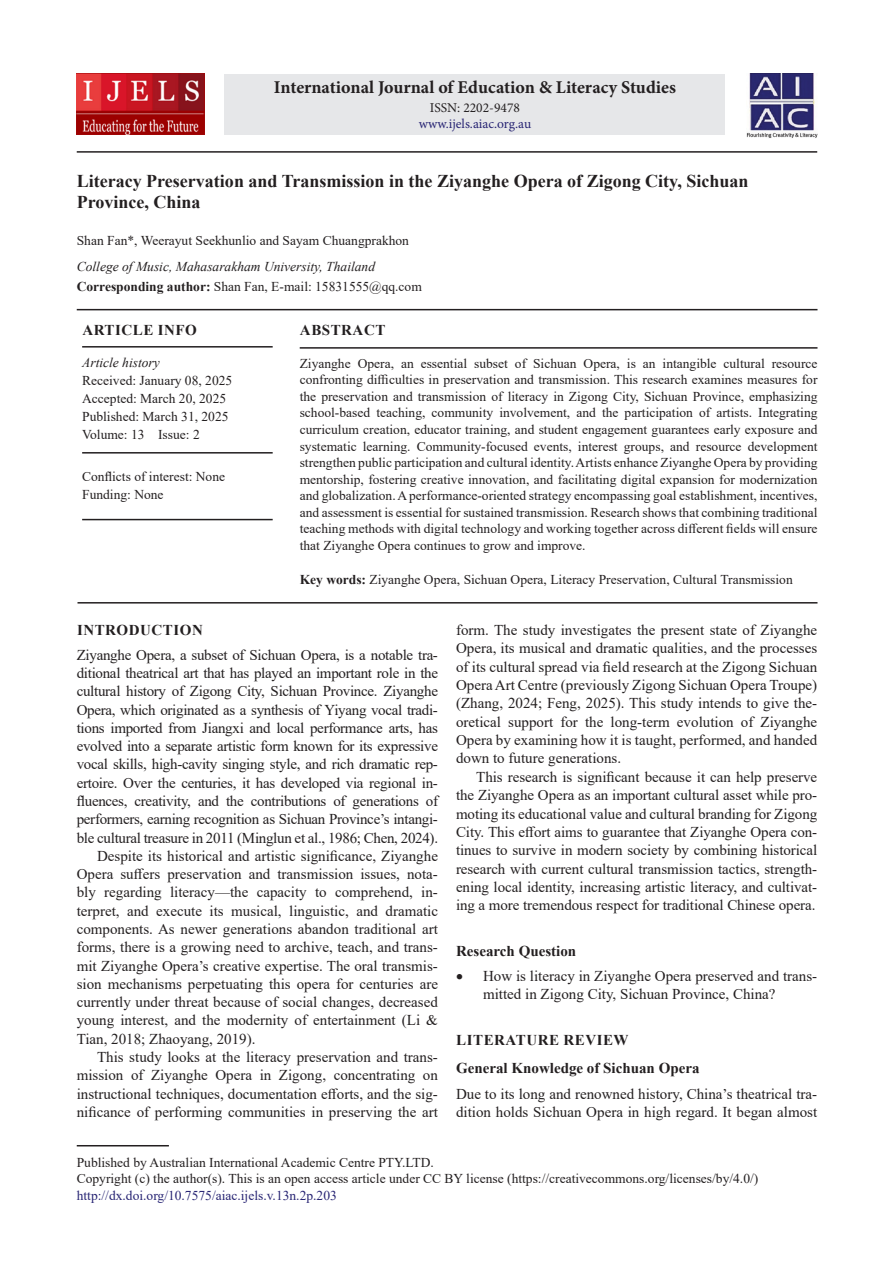
<style>
.page{position:relative;width:894px;height:1263px;background:#fff}
.page>*{position:absolute;margin:0;border:0;box-sizing:border-box;transform-origin:0 0}
.AT{font:700 18px/21px "Times New Roman";color:#231f20}
.J_Name{font:700 18px "Minion Pro";color:#231f20}
.TX{font:15px/18.3px "Times New Roman";color:#231f20;text-align:justify}
.TXFL{font:15px/18.3px "Times New Roman";color:#231f20;text-align:justify}
.L{font:15px/18.3px "Times New Roman";color:#231f20}
.H2_Above_H1{font:700 15px "Times New Roman";color:#231f20}
.H2_Above_H1-2{font:700 15px "Times New Roman";letter-spacing:.035em;color:#231f20}
.ART_INFO{font:700 15px "Times New Roman";letter-spacing:.035em;color:#231f20}
.ABSH{font:700 15px "Times New Roman";letter-spacing:.035em;color:#231f20}
.ABS{font:13.5px/16.5px "Times New Roman";color:#231f20;text-align:justify}
.PUB_Details{font:13.5px/16.5px "Times New Roman";color:#231f20}
.HIS{font:13.5px/18px "Times New Roman";color:#231f20}
.KWD{font:13.5px "Times New Roman";color:#231f20}
.ADD{font:13.5px "Times New Roman";color:#231f20}
.AU{font:13.5px "Times New Roman";color:#231f20}
.AFF{font:italic 13.5px "Times New Roman";color:#231f20}
.HIS_1{font:13.5px/18px "Times New Roman";color:#231f20}
.ISSN_Web{font:13.5px "Minion Pro";letter-spacing:-.005em;color:#282574}
.ISSN_Num{font:13.5px "Minion Pro";color:#231f20}
.s1{font-weight:700}
.s2{font-style:italic}
.s3{color:#282574}
</style>
<div class="page">
<hr style="left:77px;top:1145px;width:92px;height:1px;background:#231f20">
<div style="left:224px;top:74px;width:501px;height:60px;background:#e6e7e9"></div>
<img style="left:746px;top:73px;width:70px;height:65px">
<img style="left:77px;top:73px;width:127px;height:61px">
<hr style="left:77px;top:309px;width:740px;height:1px;background:#231f20">
<hr style="left:299px;top:347px;width:518px;height:2px;background:#231f20">
<hr style="left:77px;top:602px;width:740px;height:1px;background:#231f20">
<hr style="left:77px;top:151px;width:739px;height:2px;background:#231f20">
<hr style="left:82px;top:346px;width:190px;height:1px;background:#231f20">
<hr style="left:82px;top:452px;width:190px;height:1px;background:#231f20">
<hr style="left:82px;top:519px;width:190px;height:1px;background:#231f20">
<p class="J_Name" style="left:274px;top:75px;width:403px">International Journal of Education &amp; Literacy Studies</p>
<p class="ISSN_Num" style="left:429px;top:98px;width:92px">ISSN: 2202-9478</p>
<p class="ISSN_Web" style="left:418px;top:115px;width:114px">www.ijels.aiac.org.au</p>
<p class="AT" style="left:77px;top:170px;width:673px">Literacy Preservation and Transmission in the Ziyanghe Opera of Zigong City, Sichuan<br>Province, China</p>
<p class="AU" style="left:77px;top:231px;width:334px">Shan Fan*, Weerayut Seekhunlio and Sayam Chuangprakhon</p>
<p class="AFF" style="left:77px;top:257px;width:300px">College of Music, Mahasarakham University, Thailand</p>
<p class="ADD" style="left:77px;top:277px;width:346px"><span class="s1">Corresponding author:</span> Shan Fan, E-mail: 15831555@qq.com</p>
<p class="ART_INFO" style="left:82px;top:319px;width:116px">ARTICLE INFO</p>
<p class="HIS" style="left:82px;top:353px;width:151px"><span class="s2">Article history<br></span>Received: January 08, 2025</p>
<p class="HIS" style="left:82px;top:389px;width:145px">Accepted: March 20, 2025</p>
<p class="HIS" style="left:82px;top:407px;width:148px">Published: March 31, 2025<br>Volume: 13 Issue: 2</p>
<p class="HIS_1" style="left:82px;top:466px;width:144px">Conflicts of interest: None<br>Funding: None</p>
<p class="ABSH" style="left:300px;top:319px;width:87px">ABSTRACT</p>
<p class="ABS" style="left:299px;top:355px;width:519px">Ziyanghe Opera, an essential subset of Sichuan Opera, is an intangible cultural resource confronting difficulties in preservation and transmission. This research examines measures for the preservation and transmission of literacy in Zigong City, Sichuan Province, emphasizing school-based teaching, community involvement, and the participation of artists. Integrating curriculum creation, educator training, and student engagement guarantees early exposure and systematic learning. Community-focused events, interest groups, and resource development strengthen public participation and cultural identity. Artists enhance Ziyanghe Opera by providing mentorship, fostering creative innovation, and facilitating digital expansion for modernization and globalization. Aperformance-oriented strategy encompassing goal establishment, incentives, and assessment is essential for sustained transmission. Research shows that combining traditional teaching methods with digital technology and working together across different fields will ensure that Ziyanghe Opera continues to grow and improve.</p>
<p class="KWD" style="left:299px;top:570px;width:494px"><span class="s1">Key words:</span> Ziyanghe Opera, Sichuan Opera, Literacy Preservation, Cultural Transmission</p>
<p class="TX" style="left:456px;top:620px;width:362px">form. The study investigates the present state of Ziyanghe Opera, its musical and dramatic qualities, and the processes of its cultural spread via field research at the Zigong Sichuan Opera Art Centre (previously Zigong Sichuan Opera Troupe) (Zhang, 2024; Feng, 2025). This study intends to give the&shy;oretical support for the long-term evolution of Ziyanghe Opera by examining how it is taught, performed, and handed down to future generations.</p>
<p class="TX" style="left:456px;top:767px;width:362px;text-indent:20px">This research is significant because it can help preserve the Ziyanghe Opera as an important cultural asset while pro&shy;moting its educational value and cultural branding for Zigong City. This effort aims to guarantee that Ziyanghe Opera con&shy;tinues to survive in modern society by combining historical research with current cultural transmission tactics, strength&shy;ening local identity, increasing artistic literacy, and cultivat&shy;ing a more tremendous respect for traditional Chinese opera.</p>
<h2 class="H2_Above_H1" style="left:456px;top:940px;width:122px">Research Question</h2>
<p class="L" style="left:483px;top:966px;width:335px;text-indent:-27px">• How is literacy in Ziyanghe Opera preserved and trans&shy;mitted in Zigong City, Sichuan Province, China?</p>
<h1 class="H2_Above_H1-2" style="left:456px;top:1028px;width:174px">LITERATURE REVIEW</h1>
<p class="H2_Above_H1" style="left:456px;top:1057px;width:245px">General Knowledge of Sichuan Opera</p>
<p class="TXFL" style="left:456px;top:1083px;width:362px">Due to its long and renowned history, China’s theatrical tra&shy;dition holds Sichuan Opera in high regard. It began almost</p>
<h1 class="H2_Above_H1-2" style="left:77px;top:619px;width:127px">INTRODUCTION</h1>
<p class="TXFL" style="left:77px;top:645px;width:363px">Ziyanghe Opera, a subset of Sichuan Opera, is a notable tra&shy;ditional theatrical art that has played an important role in the cultural history of Zigong City, Sichuan Province. Ziyanghe Opera, which originated as a synthesis of Yiyang vocal tradi&shy;tions imported from Jiangxi and local performance arts, has evolved into a separate artistic form known for its expressive vocal skills, high-cavity singing style, and rich dramatic rep&shy;ertoire. Over the centuries, it has developed via regional in&shy;fluences, creativity, and the contributions of generations of performers, earning recognition as Sichuan Province’s intangi&shy;ble cultural treasure in 2011 (Minglun et al., 1986; Chen, 2024).</p>
<p class="TX" style="left:77px;top:846px;width:362px;text-indent:20px">Despite its historical and artistic significance, Ziyanghe Opera suffers preservation and transmission issues, nota&shy;bly regarding literacy—the capacity to comprehend, in&shy;terpret, and execute its musical, linguistic, and dramatic components. As newer generations abandon traditional art forms, there is a growing need to archive, teach, and trans&shy;mit Ziyanghe Opera’s creative expertise. The oral transmis&shy;sion mechanisms perpetuating this opera for centuries are currently under threat because of social changes, decreased young interest, and the modernity of entertainment (Li &amp; Tian, 2018; Zhaoyang, 2019).</p>
<p class="TX" style="left:77px;top:1047px;width:362px;text-indent:20px">This study looks at the literacy preservation and trans&shy;mission of Ziyanghe Opera in Zigong, concentrating on instructional techniques, documentation efforts, and the sig&shy;nificance of performing communities in preserving the art</p>
<p class="PUB_Details" style="left:77px;top:1153px;width:682px">Published by Australian International Academic Centre PTY.LTD.<br>Copyright (c) the author(s). This is an open access article under CC BY license (https://creativecommons.org/licenses/by/4.0/) <span class="s3">http://dx.doi.org/10.7575/aiac.ijels.v.13n.2p.203</span></p>
</div>
